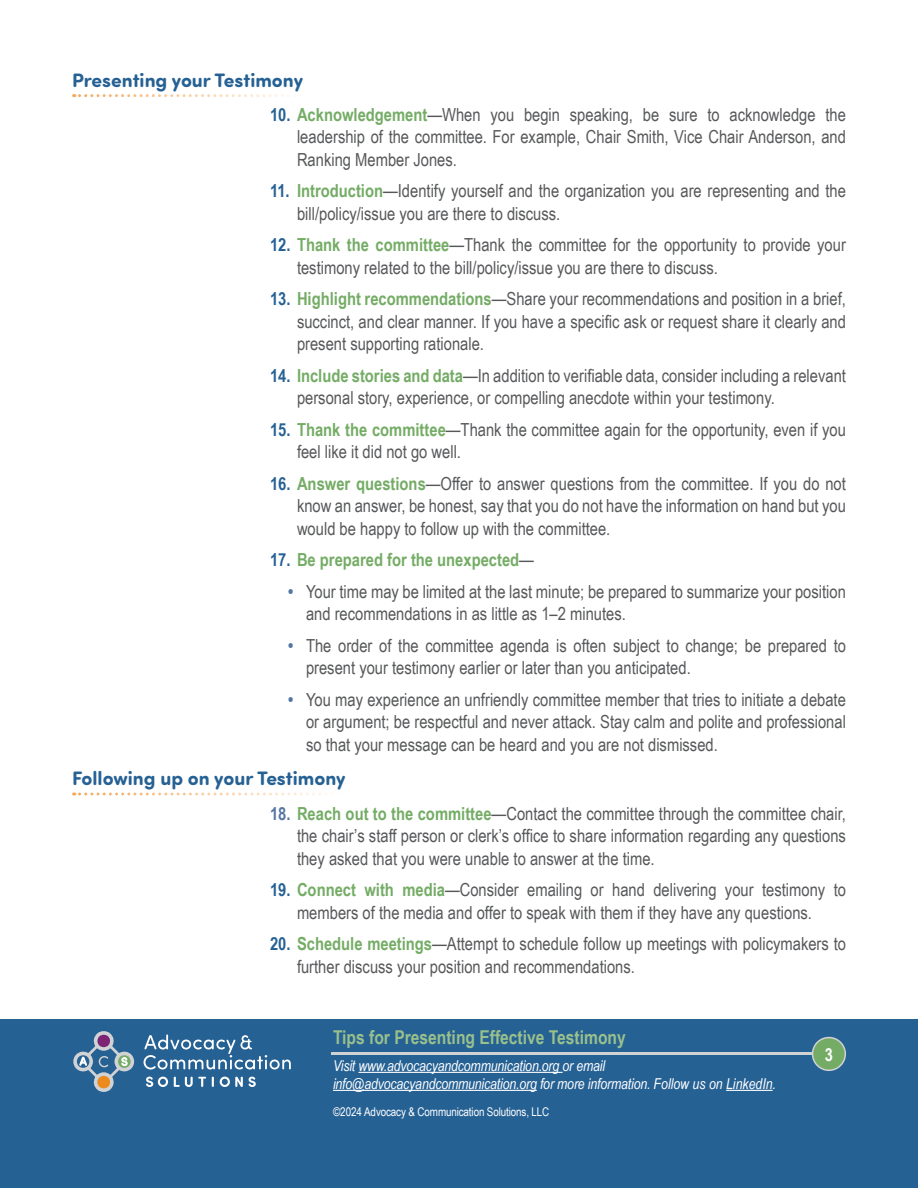
<style>
.page{position:relative;width:918px;height:1188px;background:#fff}
.page>*{position:absolute;margin:0;border:0;box-sizing:border-box;transform-origin:0 0}
.subheadbold{font:700 19.5px "Sofia Pro Soft";color:#266194}
.t1{font:700 19.05px "Arial Narrow";color:#99c08c}
.t2{font:18px/22.5px "Arial Narrow";color:#57585a}
.t3{font:700 18px "Arial Narrow";color:#74ac65}
.t4{font:700 18px "Arial Narrow";color:#fff}
.t5{font:italic 15px/18px "Arial Narrow";letter-spacing:-.01em;color:#fff}
.t6{font:12px "Arial Narrow";letter-spacing:-.01em;color:#fff}
.s1{font-weight:700;color:#266194}
.s2{font-weight:700;color:#74ac65}
.s3{color:#266194}
.s4{font-weight:400;color:#57585a}
.s5{font-weight:700;color:#5575a3}
.s6{font-size:13.5px;color:#266194}
</style>
<div class="page">
<div style="left:0;top:1020px;width:918px;height:168px;background:#266194"></div>
<hr style="left:331px;top:1052px;width:492px;height:3px;background:#d1d2d4">
<div style="left:813px;top:1038px;width:32px;height:32px;background:#74ac65;border-radius:50%"></div>
<div style="left:812px;top:1037px;width:34px;height:34px;border:2px solid #d1d2d4;border-radius:50%"></div>
<svg style="left:144px;top:1034px;width:147px;height:36px"></svg>
<svg style="left:146px;top:1077px;width:22px;height:10px"></svg>
<svg style="left:174px;top:1077px;width:32px;height:10px"></svg>
<svg style="left:212px;top:1077px;width:2px;height:10px"></svg>
<svg style="left:220px;top:1077px;width:36px;height:10px"></svg>
<svg style="left:73px;top:1031px;width:61px;height:61px"></svg>
<hr style="left:358px;top:1072px;width:205px;height:1px;background:#fff">
<hr style="left:333px;top:1090px;width:204px;height:1px;background:#fff">
<hr style="left:726px;top:1090px;width:47px;height:1px;background:#fff">
<svg style="left:74px;top:94px;width:216px;height:3px"></svg>
<svg style="left:74px;top:793px;width:258px;height:3px"></svg>
<p class="subheadbold" style="left:72px;top:66px;width:233px">Presenting your Testimony</p>
<p class="t2" style="left:297px;top:102px;width:550px;text-align:justify;text-indent:-27px"><span class="s1">10.</span> <span class="s2">Acknowledgement</span>—When you begin speaking, be sure to acknowledge the leadership of the committee. For example, Chair Smith, Vice Chair Anderson, and Ranking Member Jones.</p>
<p class="t2" style="left:297px;top:179px;width:551px;text-indent:-27px"><span class="s1">11.</span> <span class="s2">Introduction</span>—Identify yourself and the organization you are representing and the bill/policy/issue you are there to discuss.</p>
<p class="t2" style="left:297px;top:233px;width:550px;text-indent:-27px"><span class="s1">12.</span> <span class="s2">Thank the committee</span>—Thank the committee for the opportunity to provide your testimony related to the bill/policy/issue you are there to discuss.</p>
<p class="t2" style="left:297px;top:287px;width:550px;text-align:justify;text-indent:-27px"><span class="s1">13.</span> <span class="s2">Highlight recommendations</span>—Share your recommendations and position in a brief, succinct, and clear manner. If you have a specific ask or request share it clearly and present supporting rationale.</p>
<p class="t2" style="left:297px;top:363px;width:550px;text-indent:-27px"><span class="s1">14.</span> <span class="s2">Include stories and data</span>—In addition to verifiable data, consider including a relevant personal story, experience, or compelling anecdote within your testimony.</p>
<p class="t2" style="left:297px;top:417px;width:550px;text-indent:-27px"><span class="s1">15.</span> <span class="s2">Thank the committee</span>—Thank the committee again for the opportunity, even if you feel like it did not go well.</p>
<p class="t2" style="left:297px;top:471px;width:550px;text-align:justify;text-indent:-27px"><span class="s1">16.</span> <span class="s2">Answer questions</span>—Offer to answer questions from the committee. If you do not know an answer, be honest, say that you do not have the information on hand but you would be happy to follow up with the committee.</p>
<p class="t3" style="left:270px;top:546px;width:266px"><span class="s3">17.</span> Be prepared for the unexpected<span class="s4">—</span></p>
<p class="t2" style="left:306px;top:579px;width:541px;text-indent:-18px"><span class="s5">•</span> Your time may be limited at the last minute; be prepared to summarize your position and recommendations in as little as 1–2 minutes.</p>
<p class="t2" style="left:306px;top:633px;width:541px;text-indent:-18px"><span class="s5">•</span> The order of the committee agenda is often subject to change; be prepared to present your testimony earlier or later than you anticipated.</p>
<p class="t2" style="left:306px;top:687px;width:541px;text-align:justify;text-indent:-18px"><span class="s5">•</span> You may experience an unfriendly committee member that tries to initiate a debate or argument; be respectful and never attack. Stay calm and polite and professional so that your message can be heard and you are not dismissed.</p>
<p class="subheadbold" style="left:72px;top:764px;width:275px">Following up on your Testimony</p>
<p class="t2" style="left:297px;top:801px;width:550px;text-align:justify;text-indent:-27px"><span class="s5">18.</span> <span class="s2">Reach out to the committee</span>—Contact the committee through the committee chair, the chair’s staff person or clerk’s office to share information regarding any questions they asked that you were unable to answer at the time.</p>
<p class="t2" style="left:270px;top:878px;width:577px;text-align:center"><span class="s1">19.</span> <span class="s2">Connect with media</span>—Consider emailing or hand delivering your testimony to members of the media and offer to speak with them if they have any questions.</p>
<p class="t2" style="left:297px;top:932px;width:550px;text-indent:-27px"><span class="s1">20.</span> <span class="s2">Schedule meetings</span>—Attempt to schedule follow up meetings with policymakers to further discuss your position and recommendations.</p>
<p class="t1" style="left:333px;top:1023px;width:294px">Tips for Presenting Effective Testimony</p>
<p class="t5" style="left:333px;top:1056px;width:445px">Visit www.advocacyandcommunication.org or email info@advocacyandcommunication.org for more information. Follow us on LinkedIn.</p>
<p class="t6" style="left:333px;top:1103px;width:221px">©2024 Advocacy &amp; Communication Solutions, LLC<span class="s6">.</span></p>
<p class="t4" style="left:825px;top:1041px;width:10px">3</p>
</div>
